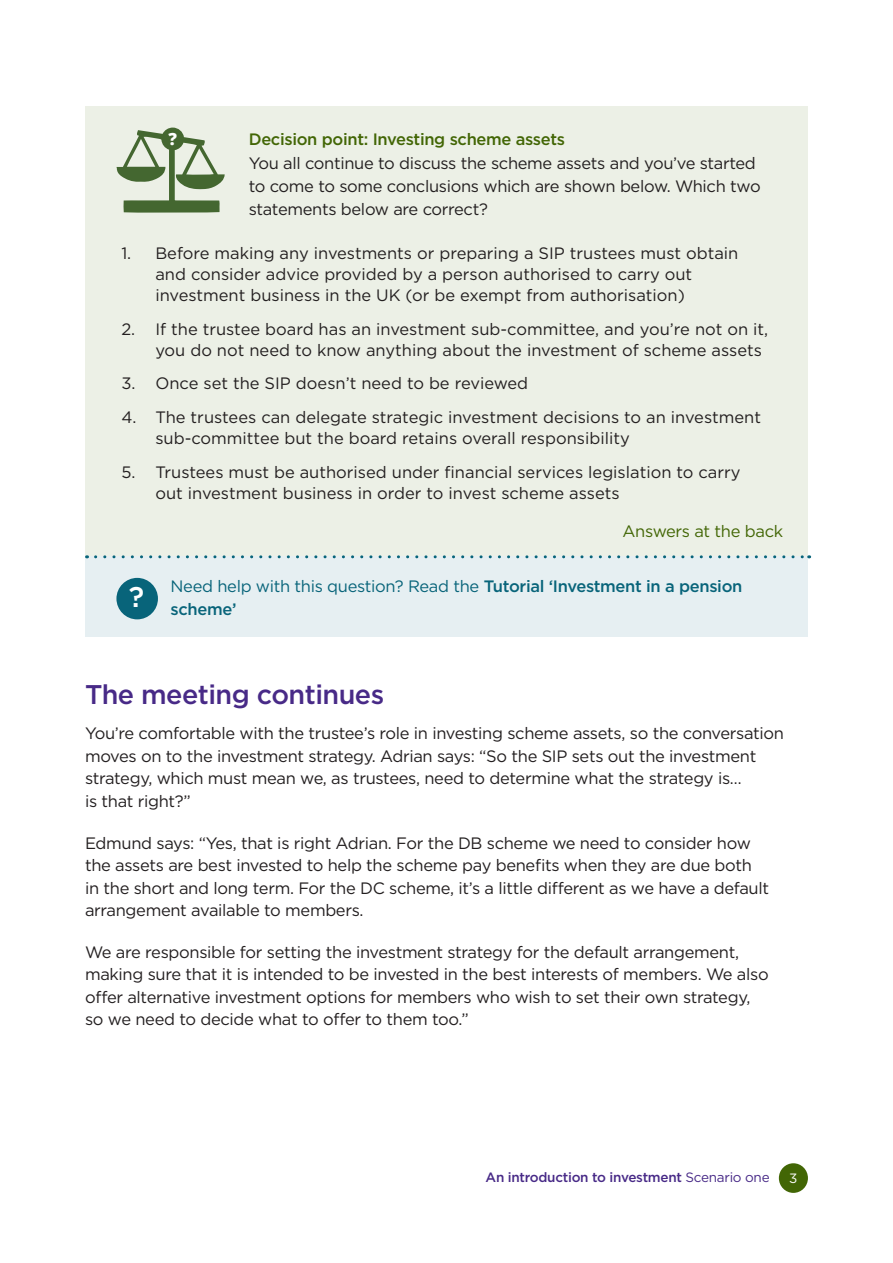
<style>
.page{position:relative;width:893px;height:1263px;background:#fff}
.page>*{position:absolute;margin:0;border:0;box-sizing:border-box;transform-origin:0 0}
.t1{font:500 28.5px "Gotham";color:#fff}
.t2{font:500 27px "Gotham";letter-spacing:-.02em;color:#482a87}
.t3{font:800 16.95px "Open Sans";color:#fff}
.body_text{font:16.5px/22.5px "Gotham";letter-spacing:-.02em;color:#231f20}
.body_text-2{font:16.5px/21px "Gotham";color:#231f20}
.body_text-3{font:500 16.5px/22.5px "Gotham";letter-spacing:-.02em;color:#08647a}
.t4{font:500 16.5px "Gotham";letter-spacing:-.02em;color:#426605}
.body_text-4{font:16.5px "Gotham";letter-spacing:-.02em;color:#426605}
.t5{font:500 13.5px "Gotham";letter-spacing:-.02em;color:#482a87}
.t6{font:13.5px "Gotham";color:#fff}
.s1{font-weight:400}
.s2{font-family:"Gotham Book 2";font-weight:400}
</style>
<div class="page">
<div style="left:779px;top:1163px;width:29px;height:30px;background:#426605;border-radius:50%"></div>
<div style="left:85px;top:106px;width:723px;height:449px;background:#ecf0e6"></div>
<svg style="left:116px;top:128px;width:109px;height:85px"></svg>
<div style="left:85px;top:556px;width:723px;height:81px;background:#e6eff2"></div>
<svg style="left:96px;top:555px;width:714px;height:3px"></svg>
<div style="left:116px;top:578px;width:42px;height:41px;background:#08647a;border-radius:50%"></div>
<p class="t3" style="left:168px;top:126px;width:10px">?</p>
<h3 class="t4" style="left:249px;top:128px;width:318px">Decision point: Investing scheme assets</h3>
<p class="body_text" style="left:249px;top:152px;width:513px">You all continue to discuss the scheme assets and you’ve started to come to some conclusions which are shown below. Which two statements below are correct?</p>
<p class="body_text-2" style="left:155px;top:242px;width:584px;text-indent:-34px">1. Before making any investments or preparing a SIP trustees must obtain and consider advice provided by a person authorised to carry out investment business in the UK (or be exempt from authorisation)</p>
<p class="body_text-2" style="left:155px;top:318px;width:614px;text-indent:-34px">2. If the trustee board has an investment sub-committee, and you’re not on it, you do not need to know anything about the investment of scheme assets</p>
<p class="body_text-2" style="left:121px;top:373px;width:408px">3. Once set the SIP doesn’t need to be reviewed</p>
<p class="body_text-2" style="left:155px;top:406px;width:607px;text-indent:-34px">4. The trustees can delegate strategic investment decisions to an investment sub-committee but the board retains overall responsibility</p>
<p class="body_text-2" style="left:155px;top:461px;width:587px;text-indent:-34px">5. Trustees must be authorised under financial services legislation to carry out investment business in order to invest scheme assets</p>
<h1 class="t1" style="left:129px;top:579px;width:17px">?</h1>
<p class="body_text-4" style="left:622px;top:520px;width:162px">Answers at the back</p>
<p class="body_text-3" style="left:171px;top:575px;width:573px"><span class="s1">Need help with this question? Read the</span> Tutorial ‘Investment in a pension scheme’</p>
<h2 class="t2" style="left:85px;top:677px;width:301px">The meeting continues</h2>
<p class="body_text" style="left:85px;top:722px;width:700px">You’re comfortable with the trustee’s role in investing scheme assets, so the conversation moves on to the investment strategy. Adrian says: “So the SIP sets out the investment strategy, which must mean we, as trustees, need to determine what the strategy is…<br>is that right?”</p>
<p class="body_text" style="left:85px;top:831px;width:686px">Edmund says: “Yes, that is right Adrian. For the DB scheme we need to consider how the assets are best invested to help the scheme pay benefits when they are due both in the short and long term. For the DC scheme, it’s a little different as we have a default arrangement available to members.</p>
<p class="body_text" style="left:85px;top:940px;width:685px">We are responsible for setting the investment strategy for the default arrangement, making sure that it is intended to be invested in the best interests of members. We also offer alternative investment options for members who wish to set their own strategy, so we need to decide what to offer to them too.”</p>
<p class="t5" style="left:486px;top:1168px;width:286px">An introduction to investment <span class="s2">Scenario one</span></p>
<p class="t6" style="left:789px;top:1169px;width:10px">3</p>
</div>
